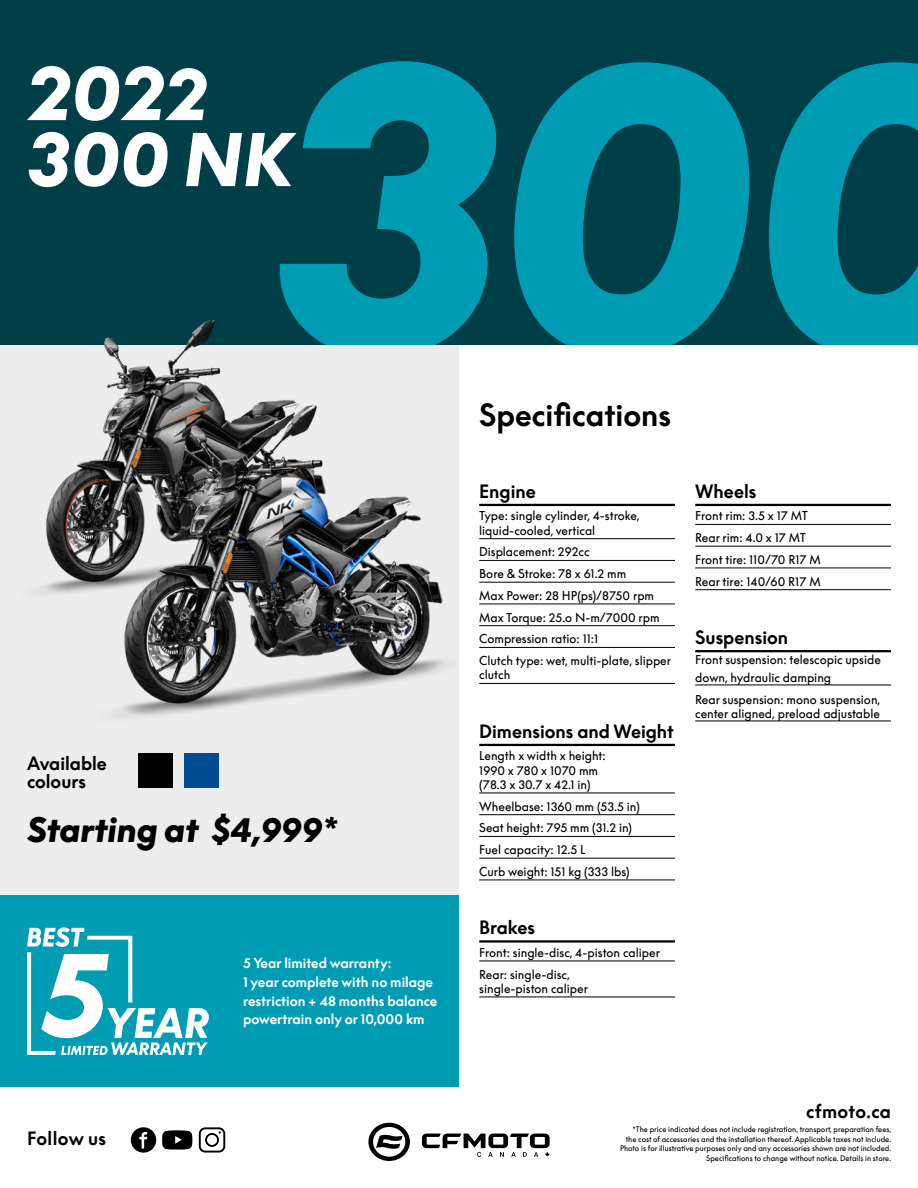
<style>
.page{position:relative;width:918px;height:1188px;background:#fff}
.page>*{position:absolute;margin:0;border:0;box-sizing:border-box;transform-origin:0 0}
.t1{font:italic 900 378.6px "Supreme LLTT";color:#009cb4}
.t2{font:italic 900 70.5px/66px "Supreme LLTT";color:#fff}
.t3{font:italic 900 33px "Supreme LLTT";color:#000}
.t4{font:30px "Supreme LLTT Bold Flat";color:#000}
.t5{font:18px/18px "Supreme LLTT Bold Flat";color:#000}
.t6{font:18px "Supreme LLTT Bold Flat";letter-spacing:.02em;color:#000}
.t7{font:700 13.5px/18.8px "Supreme LLTT";color:#fff}
.t8{font:12px/21.8px "Supreme LLTT";color:#000}
.t9{font:7.5px/9.8px "Supreme LLTT";color:#000;text-align:right}
</style>
<div class="page">
<div style="left:0;top:306px;width:459px;height:590px;background:#ededed"></div>
<div style="left:0;top:0;width:918px;height:344px;background:#003e48"></div>
<div style="left:0;top:895px;width:459px;height:192px;background:#009cb4"></div>
<hr style="left:479px;top:504px;width:196px;height:2px;background:#000">
<hr style="left:479px;top:538px;width:196px;height:1px;background:#000">
<hr style="left:479px;top:560px;width:196px;height:1px;background:#000">
<hr style="left:479px;top:582px;width:196px;height:1px;background:#000">
<hr style="left:479px;top:604px;width:196px;height:1px;background:#000">
<hr style="left:479px;top:625px;width:196px;height:1px;background:#000">
<hr style="left:479px;top:647px;width:196px;height:1px;background:#000">
<hr style="left:479px;top:683px;width:196px;height:1px;background:#000">
<hr style="left:479px;top:744px;width:196px;height:2px;background:#000">
<hr style="left:479px;top:793px;width:196px;height:1px;background:#000">
<hr style="left:479px;top:814px;width:196px;height:1px;background:#000">
<hr style="left:479px;top:836px;width:196px;height:1px;background:#000">
<hr style="left:479px;top:858px;width:196px;height:1px;background:#000">
<hr style="left:479px;top:880px;width:196px;height:1px;background:#000">
<hr style="left:479px;top:940px;width:196px;height:3px;background:#000">
<hr style="left:479px;top:961px;width:196px;height:1px;background:#000">
<hr style="left:479px;top:997px;width:196px;height:1px;background:#000">
<hr style="left:695px;top:504px;width:196px;height:2px;background:#000">
<hr style="left:695px;top:524px;width:196px;height:1px;background:#000">
<hr style="left:695px;top:546px;width:196px;height:1px;background:#000">
<hr style="left:695px;top:568px;width:196px;height:1px;background:#000">
<hr style="left:695px;top:589px;width:196px;height:1px;background:#000">
<hr style="left:695px;top:650px;width:196px;height:2px;background:#000">
<hr style="left:695px;top:685px;width:196px;height:1px;background:#000">
<hr style="left:695px;top:721px;width:196px;height:1px;background:#000">
<svg style="left:27px;top:927px;width:182px;height:128px"></svg>
<svg style="left:368px;top:1123px;width:42px;height:38px"></svg>
<svg style="left:422px;top:1134px;width:128px;height:23px"></svg>
<div style="left:131px;top:1127px;width:25px;height:26px;background:#000;border-radius:50%"></div>
<svg style="left:139px;top:1131px;width:9px;height:18px"></svg>
<svg style="left:162px;top:1130px;width:30px;height:20px"></svg>
<svg style="left:199px;top:1127px;width:26px;height:26px"></svg>
<div style="left:184px;top:753px;width:35px;height:34px;background:#004b91"></div>
<div style="left:138px;top:753px;width:34px;height:34px;background:#000"></div>
<img style="left:0;top:320px;width:368px;height:274px">
<img style="left:61px;top:369px;width:387px;height:348px">
<h1 class="t1" style="left:270px;top:0;width:743px">300</h1>
<h2 class="t2" style="left:27px;top:63px;width:267px">2022<br>300 NK</h2>
<h3 class="t5" style="left:27px;top:755px;width:81px">Available colours</h3>
<h3 class="t3" style="left:27px;top:811px;width:312px">Starting at $4,999*</h3>
<h3 class="t6" style="left:27px;top:1129px;width:81px">Follow us</h3>
<p class="t7" style="left:243px;top:954px;width:196px">5 Year limited warranty:<br>1 year complete with no milage restriction + 48 months balance powertrain only or 10,000 km</p>
<h3 class="t4" style="left:479px;top:398px;width:193px">Specifications</h3>
<h3 class="t5" style="left:479px;top:483px;width:58px">Engine</h3>
<p class="t8" style="left:479px;top:509px;width:162px;line-height:14.2px">Type: single cylinder, 4-stroke, liquid-cooled, vertical</p>
<p class="t8" style="left:479px;top:541px;width:193px">Displacement: 292cc<br>Bore &amp; Stroke: 78 x 61.2 mm<br>Max Power: 28 HP(ps)/8750 rpm<br>Max Torque: 25.o N-m/7000 rpm<br>Compression ratio: 11:1<br>Clutch type: wet, multi-plate, slipper</p>
<p class="t8" style="left:479px;top:664px;width:33px">clutch</p>
<h3 class="t5" style="left:479px;top:723px;width:196px">Dimensions and Weight</h3>
<p class="t8" style="left:479px;top:749px;width:128px;line-height:14.2px">Length x width x height:<br>1990 x 780 x 1070 mm (78.3 x 30.7 x 42.1 in)</p>
<p class="t8" style="left:479px;top:796px;width:162px">Wheelbase: 1360 mm (53.5 in)<br>Seat height: 795 mm (31.2 in)<br>Fuel capacity: 12.5 L<br>Curb weight: 151 kg (333 lbs)</p>
<h3 class="t5" style="left:479px;top:919px;width:57px">Brakes</h3>
<p class="t8" style="left:479px;top:942px;width:182px">Front: single-disc, 4-piston caliper<br>Rear: single-disc,</p>
<p class="t8" style="left:479px;top:978px;width:110px">single-piston caliper</p>
<h3 class="t5" style="left:695px;top:483px;width:63px">Wheels</h3>
<p class="t8" style="left:695px;top:505px;width:127px">Front rim: 3.5 x 17 MT<br>Rear rim: 4.0 x 17 MT<br>Front tire: 110/70 R17 M<br>Rear tire: 140/60 R17 M</p>
<h3 class="t5" style="left:695px;top:629px;width:95px">Suspension</h3>
<p class="t8" style="left:695px;top:651px;width:187px;line-height:17.5px">Front suspension: telescopic upside down, hydraulic damping</p>
<p class="t8" style="left:695px;top:692px;width:187px;line-height:14.2px">Rear suspension: mono suspension, center aligned, preload adjustable</p>
<h3 class="t5" style="left:806px;top:1102px;width:86px">cfmoto.ca</h3>
<p class="t9" style="left:620px;top:1124px;width:273px">*The price indicated does not include registration, transport, preparation fees, the cost of accessories and the installation thereof. Applicable taxes not include.<br>Photo is for illustrative purposes only and any accessories shown are not included.<br>Specifications to change without notice. Details in store.</p>
</div>
